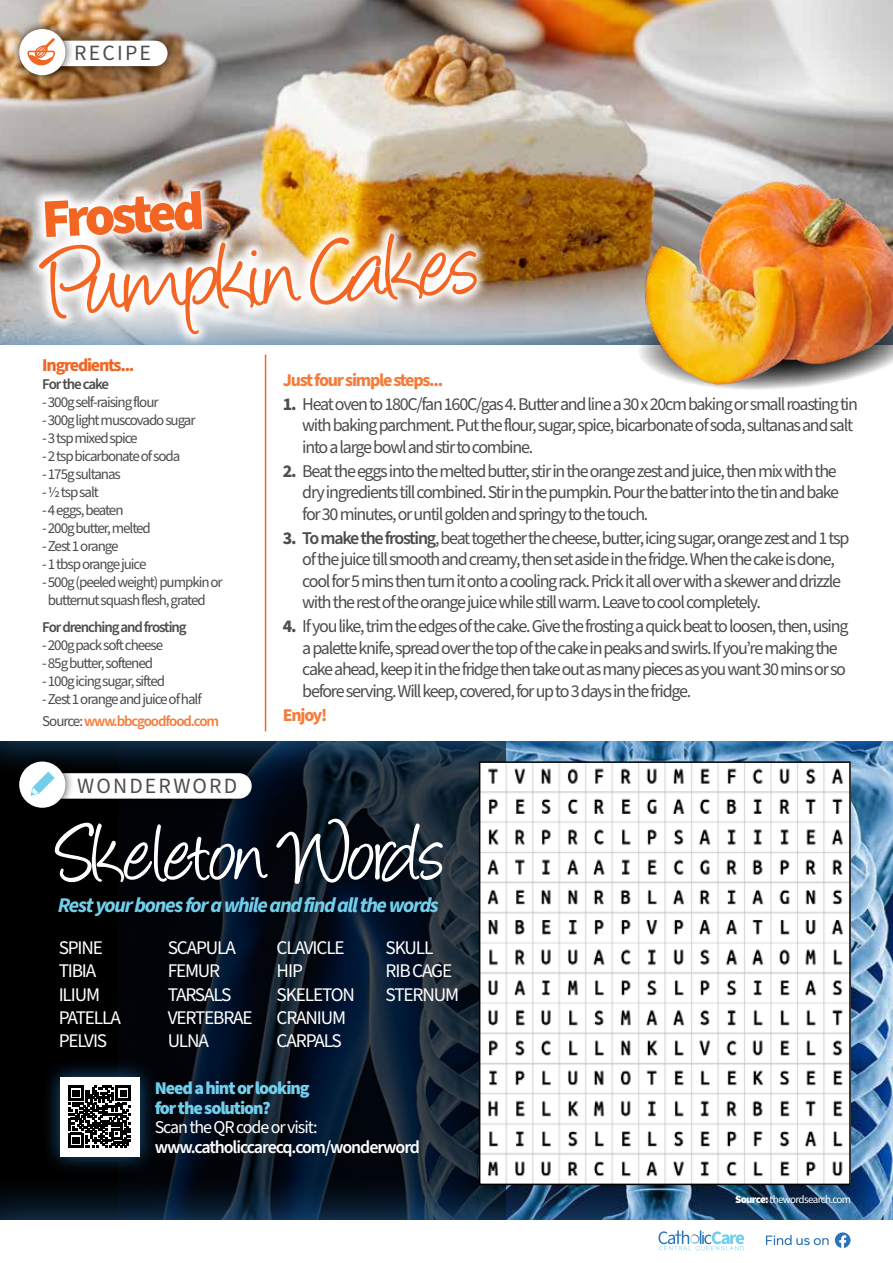
<style>
.page{position:relative;width:893px;height:1263px;background:#fff}
.page>*{position:absolute;margin:0;border:0;box-sizing:border-box;transform-origin:0 0}
.t1{font:105.75px "Angelina";color:#f26522}
.t2{font:93px "Angelina";letter-spacing:-.02em;color:#fff}
.t3{font:900 54.75px "Source Sans Pro";color:#f26522}
.t4{font:21.75px "Source Sans Pro";letter-spacing:.1em;color:#4d4d4f}
.t5{font:italic 700 21px "Source Sans Pro";letter-spacing:-.06em;color:#71cfec}
.t6{font:19.35px/23.1px "Source Sans Pro";letter-spacing:-.06em;color:#fff}
.t7{font:18px/21.6px "Source Sans Pro";letter-spacing:-.07em;color:#4d4d4f}
.t8{font:900 18px/19.5px "Source Sans Pro";letter-spacing:-.06em;color:#71cfec}
.t9{font:600 18px "Source Sans Pro";letter-spacing:-.06em;color:#fff}
.t10{font:700 18px "Source Sans Pro";letter-spacing:-.07em;color:#f47c3b}
.t11{font:18px "Source Sans Pro";letter-spacing:-.06em;color:#fff}
.t12{font:700 18px "Source Sans Pro";letter-spacing:-.07em;color:#f26522}
.t13{font:15px/18px "Source Sans Pro";letter-spacing:-.07em;color:#4d4d4f}
.t14{font:600 15px "Source Sans Pro";letter-spacing:-.07em;color:#4d4d4f}
.t15{font:11.1px "Source Sans Pro";letter-spacing:-.06em;color:#fff}
.s1{font-weight:600;color:#f47c3b}
.s2{font-weight:700}
.s3{font-weight:600}
.s4{font-weight:900}
</style>
<div class="page">
<img style="left:851px;top:780px;width:42px;height:393px">
<svg style="left:0;top:780px;width:479px;height:393px;background:#08101b"></svg>
<div style="left:0;top:1173px;width:893px;height:90px;background:#2874b7;opacity:.75"></div>
<div style="left:0;top:1220px;width:893px;height:43px;background:#fff"></div>
<img style="left:0;top:0;width:893px;height:306px">
<div style="left:0;top:306px;width:893px;height:474px;background:#2676b7;opacity:.75"></div>
<div style="left:0;top:346px;width:893px;height:395px;background:#fff"></div>
<img style="left:21px;top:161px;width:473px;height:195px">
<div style="left:18px;top:25px;width:164px;height:56px;background:#000;opacity:.75"></div>
<div style="left:33px;top:41px;width:135px;height:25px;background:#fff;border-radius:13px"></div>
<div style="left:10px;top:20px;width:65px;height:64px;background:#000;opacity:.75"></div>
<div style="left:19px;top:29px;width:46px;height:46px;background:#fff;border-radius:50%"></div>
<div style="left:18px;top:758px;width:248px;height:56px;background:#000;opacity:.75"></div>
<div style="left:33px;top:773px;width:219px;height:26px;background:#fff;border-radius:13px"></div>
<div style="left:10px;top:753px;width:65px;height:64px;background:#000;opacity:.75"></div>
<div style="left:19px;top:761px;width:46px;height:47px;background:#fff;border-radius:50%"></div>
<svg style="left:31px;top:771px;width:24px;height:25px"></svg>
<div style="left:41px;top:1058px;width:117px;height:117px;background:#2676b7;opacity:.75"></div>
<div style="left:60px;top:1077px;width:79px;height:79px;background:#fff"></div>
<svg style="left:69px;top:1086px;width:62px;height:62px"></svg>
<hr style="left:265px;top:354px;width:1px;height:377px;background:#f26522">
<img style="left:482px;top:764px;width:366px;height:418px">
<div style="left:479px;top:761px;width:372px;height:424px;border:2px solid #000"></div>
<svg style="left:658px;top:1230px;width:86px;height:20px"></svg>
<svg style="left:835px;top:1232px;width:15px;height:16px"></svg>
<svg style="left:766px;top:1235px;width:63px;height:10px"></svg>
<svg style="left:27px;top:38px;width:28px;height:28px"></svg>
<img style="left:641px;top:130px;width:252px;height:260px">
<p class="t4" style="left:74px;top:38px;width:78px">RECIPE</p>
<h3 class="t3" style="left:40px;top:181px;width:164px;rotate:-3deg">Frosted</h3>
<h1 class="t1" style="left:43px;top:242px;width:436px;rotate:-3deg">Pumpkin Cakes</h1>
<p class="t12" style="left:42px;top:353px;width:94px">Ingredients...</p>
<p class="t14" style="left:42px;top:374px;width:68px">For the cake</p>
<p class="t13" style="left:42px;top:394px;width:118px">- 300g self-raising flour</p>
<p class="t13" style="left:42px;top:412px;width:155px">- 300g light muscovado sugar</p>
<p class="t13" style="left:42px;top:430px;width:97px">- 3 tsp mixed spice</p>
<p class="t13" style="left:42px;top:448px;width:139px">- 2 tsp bicarbonate of soda</p>
<p class="t13" style="left:42px;top:466px;width:80px">- 175g sultanas</p>
<p class="t13" style="left:42px;top:484px;width:58px">- ½ tsp salt</p>
<p class="t13" style="left:42px;top:502px;width:83px">- 4 eggs, beaten</p>
<p class="t13" style="left:42px;top:520px;width:110px">- 200g butter, melted</p>
<p class="t13" style="left:42px;top:538px;width:78px">- Zest 1 orange</p>
<p class="t13" style="left:42px;top:556px;width:106px">- 1 tbsp orange juice</p>
<p class="t13" style="left:48px;top:574px;width:176px;text-indent:-6px">- 500g (peeled weight) pumpkin or butternut squash flesh, grated</p>
<p class="t14" style="left:42px;top:617px;width:146px">For drenching and frosting</p>
<p class="t13" style="left:42px;top:636px;width:122px">- 200g pack soft cheese</p>
<p class="t13" style="left:42px;top:654px;width:112px">- 85g butter, softened</p>
<p class="t13" style="left:42px;top:672px;width:124px">- 100g icing sugar, sifted</p>
<p class="t13" style="left:42px;top:688px;width:178px;line-height:22.2px">- Zest 1 orange and juice of half<br>Source:<span class="s1">www.bbcgoodfood.com</span></p>
<p class="t4" style="left:77px;top:771px;width:161px">WONDERWORD</p>
<p class="t10" style="left:283px;top:368px;width:162px">Just four simple steps...</p>
<p class="t7" style="left:302px;top:394px;width:557px;text-indent:-19px"><span class="s2">1.</span> Heat oven to 180C/fan 160C/gas 4. Butter and line a 30 x 20cm baking or small roasting tin with baking parchment. Put the flour, sugar, spice, bicarbonate of soda, sultanas and salt into a large bowl and stir to combine.</p>
<p class="t7" style="left:302px;top:460px;width:538px;text-indent:-19px"><span class="s2">2.</span> Beat the eggs into the melted butter, stir in the orange zest and juice, then mix with the dry ingredients till combined. Stir in the pumpkin. Pour the batter into the tin and bake for 30 minutes, or until golden and springy to the touch.</p>
<p class="t7" style="left:302px;top:527px;width:549px;text-indent:-19px"><span class="s2">3.</span> <span class="s3">To make the frosting</span>, beat together the cheese, butter, icing sugar, orange zest and 1 tsp of the juice till smooth and creamy, then set aside in the fridge. When the cake is done, cool for 5 mins then turn it onto a cooling rack. Prick it all over with a skewer and drizzle with the rest of the orange juice while still warm. Leave to cool completely.</p>
<p class="t7" style="left:302px;top:616px;width:548px;text-indent:-19px"><span class="s2">4.</span> If you like, trim the edges of the cake. Give the frosting a quick beat to loosen, then, using a palette knife, spread over the top of the cake in peaks and swirls. If you’re making the cake ahead, keep it in the fridge then take out as many pieces as you want 30 mins or so before serving. Will keep, covered, for up to 3 days in the fridge.</p>
<p class="t10" style="left:283px;top:702px;width:46px">Enjoy!</p>
<h2 class="t2" style="left:58px;top:815px;width:389px">Skeleton Words</h2>
<p class="t5" style="left:58px;top:891px;width:383px">Rest your bones for a while and find all the words</p>
<p class="t6" style="left:59px;top:937px;width:64px">SPINE<br>TIBIA<br>ILIUM<br>PATELLA<br>PELVIS</p>
<p class="t6" style="left:168px;top:937px;width:87px">SCAPULA<br>FEMUR<br>TARSALS<br>VERTEBRAE<br>ULNA</p>
<p class="t6" style="left:277px;top:937px;width:80px">CLAVICLE<br>HIP<br>SKELETON<br>CRANIUM<br>CARPALS</p>
<p class="t6" style="left:386px;top:937px;width:75px">SKULL<br>RIB CAGE<br>STERNUM</p>
<p class="t8" style="left:155px;top:1079px;width:157px">Need a hint or looking for the solution?</p>
<p class="t11" style="left:155px;top:1115px;width:164px">Scan the QR code or visit:</p>
<p class="t9" style="left:155px;top:1134px;width:267px">www.catholiccarecq.com/wonderword</p>
<p class="t15" style="left:735px;top:1192px;width:118px"><span class="s4">Source:</span> thewordsearch.com</p>
</div>
